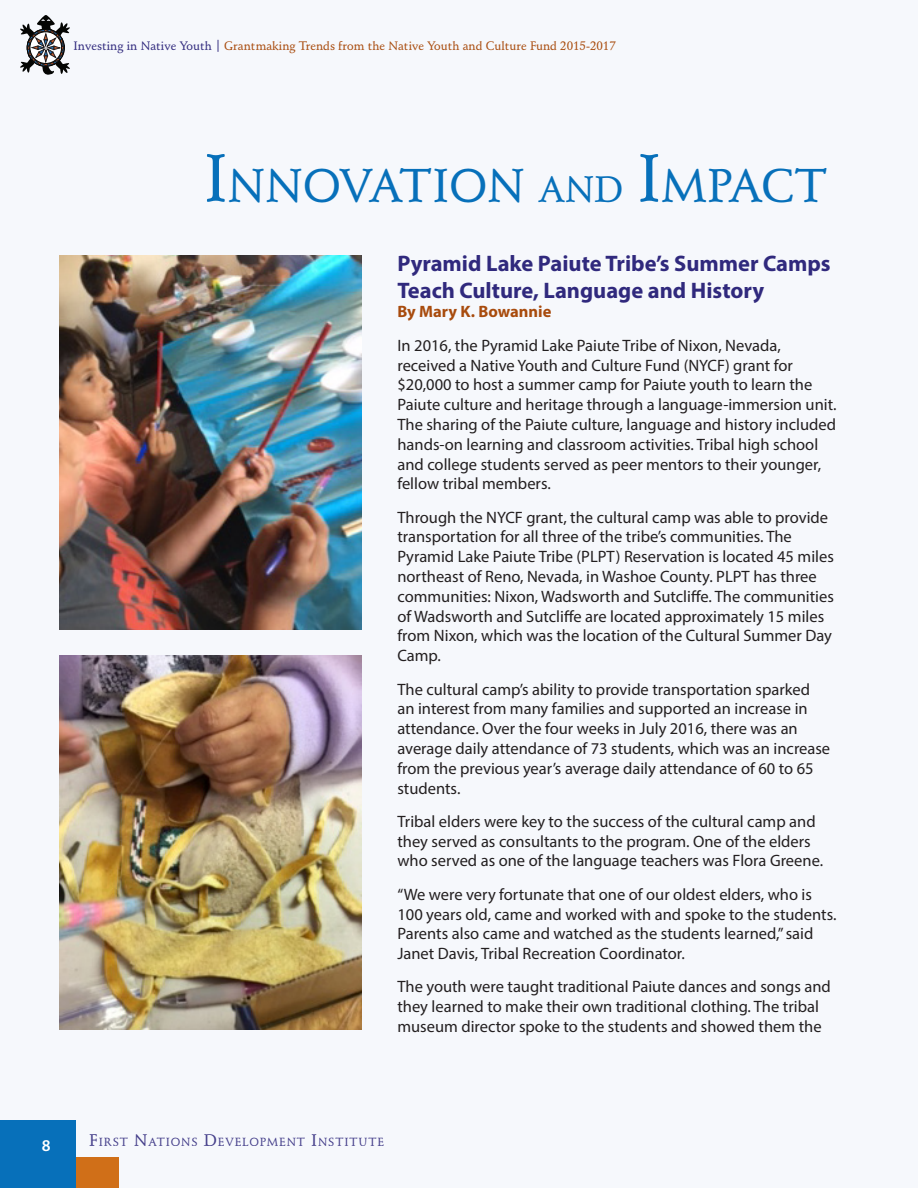
<style>
.page{position:relative;width:918px;height:1188px;background:#f6f8fc}
.page>*{position:absolute;margin:0;border:0;box-sizing:border-box;transform-origin:0 0}
.t1{font:500 46.2px "Schneidler BT";color:#0770ba}
.Header_1{font:700 22.5px/27px "Myriad Pro";color:#30297d}
.Body_Copy{font:16.5px/19.8px "Myriad Pro";color:#231f20}
.Figure_Header{font:700 16.5px "Myriad Pro";color:#a84b0d}
.t2{font:600 16.5px "Myriad Pro";color:#fff}
.t3{font:500 12px "Schneidler BT";color:#a84b0d}
.t4{font:500 11.55px "Schneidler BT";letter-spacing:.07em;color:#30297d}
.s1{color:#30297d}
.s2{font-size:66px}
.s3{font-size:36.15px}
.s4{font-size:16.5px}
</style>
<div class="page">
<div style="left:76px;top:1158px;width:43px;height:30px;background:#d06f18"></div>
<div style="left:0;top:1120px;width:76px;height:68px;background:#0770ba"></div>
<svg style="left:20px;top:15px;width:50px;height:60px"></svg>
<img style="left:59px;top:255px;width:303px;height:374px">
<img style="left:59px;top:656px;width:303px;height:373px">
<p class="t3" style="left:73px;top:38px;width:544px"><span class="s1">Investing in Native Youth |</span> Grantmaking Trends from the Native Youth and Culture Fund 2015-2017</p>
<p class="t1" style="left:204px;top:157px;width:625px"><span class="s2">I</span>NNOVATION <span class="s3">AND</span> <span class="s2">I</span>MPACT</p>
<p class="Header_1" style="left:397px;top:249px;width:435px">Pyramid Lake Paiute Tribe’s Summer Camps<br>Teach Culture, Language and History</p>
<p class="Figure_Header" style="left:397px;top:301px;width:156px">By Mary K. Bowannie</p>
<p class="Body_Copy" style="left:397px;top:335px;width:441px">In 2016, the Pyramid Lake Paiute Tribe of Nixon, Nevada, received a Native Youth and Culture Fund (NYCF) grant for $20,000 to host a summer camp for Paiute youth to learn the Paiute culture and heritage through a language-immersion unit.<br>The sharing of the Paiute culture, language and history included hands-on learning and classroom activities. Tribal high school and college students served as peer mentors to their younger, fellow tribal members.</p>
<p class="Body_Copy" style="left:397px;top:507px;width:438px">Through the NYCF grant, the cultural camp was able to provide transportation for all three of the tribe’s communities. The Pyramid Lake Paiute Tribe (PLPT) Reservation is located 45 miles northeast of Reno, Nevada, in Washoe County. PLPT has three communities: Nixon, Wadsworth and Sutcliffe. The communities of Wadsworth and Sutcliffe are located approximately 15 miles from Nixon, which was the location of the Cultural Summer Day Camp.</p>
<p class="Body_Copy" style="left:397px;top:679px;width:434px">The cultural camp’s ability to provide transportation sparked an interest from many families and supported an increase in attendance. Over the four weeks in July 2016, there was an average daily attendance of 73 students, which was an increase from the previous year’s average daily attendance of 60 to 65 students.</p>
<p class="Body_Copy" style="left:397px;top:811px;width:427px">Tribal elders were key to the success of the cultural camp and they served as consultants to the program. One of the elders who served as one of the language teachers was Flora Greene.</p>
<p class="Body_Copy" style="left:397px;top:884px;width:441px">“We were very fortunate that one of our oldest elders, who is 100 years old, came and worked with and spoke to the students.<br>Parents also came and watched as the students learned,” said Janet Davis, Tribal Recreation Coordinator.</p>
<p class="Body_Copy" style="left:397px;top:977px;width:435px">The youth were taught traditional Paiute dances and songs and they learned to make their own traditional clothing. The tribal museum director spoke to the students and showed them the</p>
<p class="t2" style="left:42px;top:1135px;width:10px">8</p>
<p class="t4" style="left:89px;top:1135px;width:296px"><span class="s4">F</span>IRST <span class="s4">N</span>ATIONS <span class="s4">D</span>EVELOPMENT <span class="s4">I</span>NSTITUTE</p>
</div>
